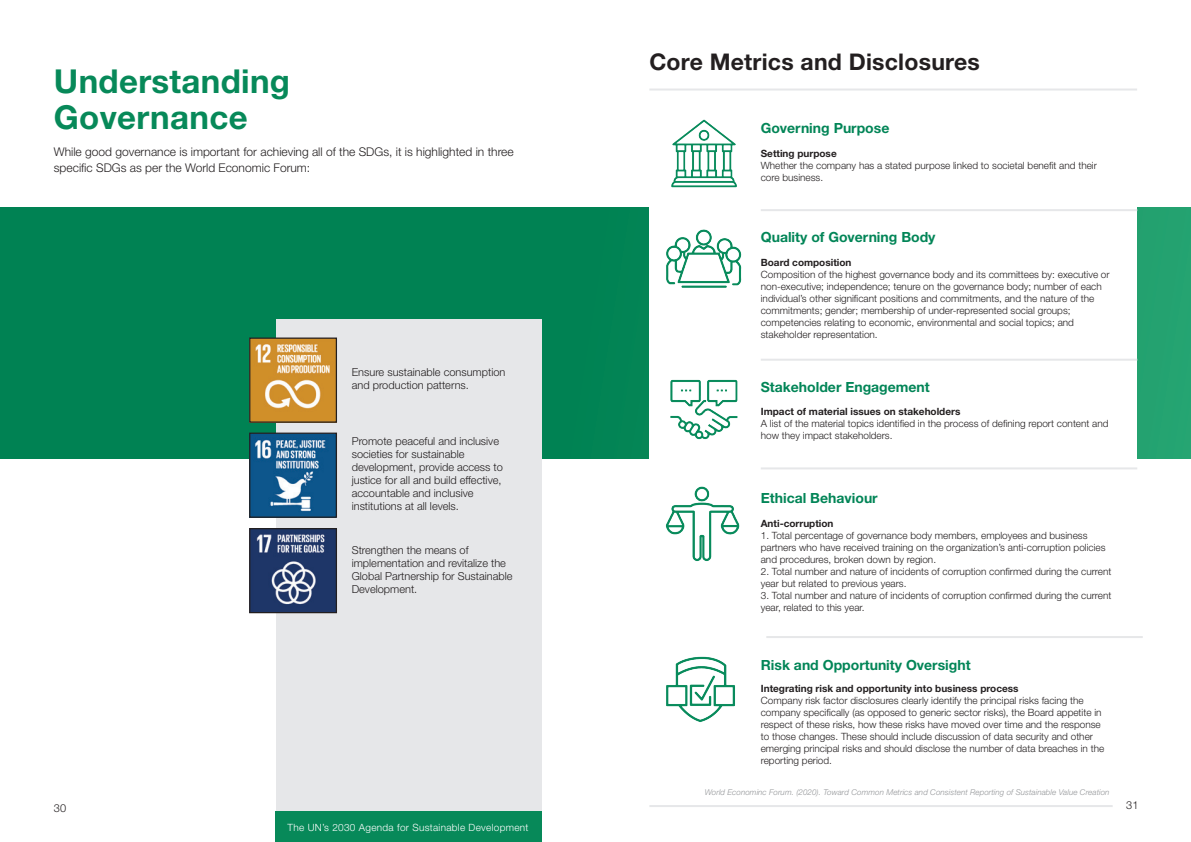
<style>
.page{position:relative;width:1191px;height:842px;background:#fff}
.page>*{position:absolute;margin:0;border:0;box-sizing:border-box;transform-origin:0 0}
.t1{font:700 33px/36px "Helvetica Neue LT Std";letter-spacing:.01em;color:#078959}
.t2{font:700 23px "Helvetica Neue LT Std";letter-spacing:.01em;color:#231f20}
.t3{font:700 14px "Helvetica Neue LT Std";color:#028557}
.t4{font:300 12px/16px "Helvetica Neue LT Std";color:#231f20}
.t5{font:300 11px/13px "Helvetica Neue LT Std";color:#231f20}
.t6{font:300 10px/12px "Helvetica Neue LT Std";color:#231f20}
.t7{font:700 10px "Helvetica Neue LT Std";color:#231f20}
.t8{font:300 10px "Helvetica Neue LT Std";letter-spacing:.03em;color:#fff}
.t9{font:italic 300 8px "Helvetica Neue LT Std";letter-spacing:.01em;color:#939598}
</style>
<div class="page">
<svg style="left:0;top:207px;width:1191px;height:251px;background:#048556"></svg>
<div style="left:649px;top:89px;width:488px;height:617px;background:#fff"></div>
<div style="left:276px;top:320px;width:265px;height:522px;background:#e6e7e9"></div>
<img style="left:251px;top:339px;width:84px;height:82px">
<div style="left:249px;top:337px;width:88px;height:86px;border:1px solid #231f20"></div>
<img style="left:251px;top:435px;width:84px;height:81px">
<div style="left:249px;top:433px;width:88px;height:85px;border:1px solid #231f20"></div>
<img style="left:251px;top:530px;width:84px;height:81px">
<div style="left:249px;top:528px;width:88px;height:85px;border:1px solid #231f20"></div>
<hr style="left:649px;top:89px;width:488px;height:2px;background:#e6e7e9">
<hr style="left:649px;top:805px;width:463px;height:2px;background:#e6e7e9">
<hr style="left:761px;top:209px;width:376px;height:2px;background:#e6e7e9">
<hr style="left:761px;top:359px;width:376px;height:2px;background:#e6e7e9">
<hr style="left:761px;top:467px;width:376px;height:2px;background:#e6e7e9">
<hr style="left:766px;top:636px;width:376px;height:2px;background:#e6e7e9">
<img style="left:671px;top:119px;width:66px;height:69px">
<img style="left:666px;top:229px;width:75px;height:59px">
<img style="left:670px;top:379px;width:68px;height:61px">
<img style="left:665px;top:486px;width:75px;height:75px">
<img style="left:666px;top:656px;width:69px;height:66px">
<div style="left:275px;top:811px;width:266px;height:31px;background:#078959"></div>
<h1 class="t1" style="left:54px;top:63px;width:238px">Understanding<br>Governance</h1>
<p class="t4" style="left:54px;top:143px;width:461px">While good governance is important for achieving all of the SDGs, it is highlighted in three specific SDGs as per the World Economic Forum:</p>
<p class="t5" style="left:352px;top:366px;width:155px">Ensure sustainable consumption and production patterns.</p>
<p class="t5" style="left:352px;top:435px;width:153px">Promote peaceful and inclusive societies for sustainable development, provide access to justice for all and build effective, accountable and inclusive institutions at all levels.</p>
<p class="t5" style="left:352px;top:543px;width:162px">Strengthen the means of implementation and revitalize the<br>Global Partnership for Sustainable<br>Development.</p>
<h2 class="t2" style="left:649px;top:47px;width:332px">Core Metrics and Disclosures</h2>
<h3 class="t3" style="left:761px;top:120px;width:130px">Governing Purpose</h3>
<p class="t7" style="left:761px;top:147px;width:77px">Setting purpose</p>
<p class="t6" style="left:761px;top:159px;width:337px">Whether the company has a stated purpose linked to societal benefit and their core business.</p>
<h3 class="t3" style="left:761px;top:228px;width:176px">Quality of Governing Body</h3>
<p class="t7" style="left:761px;top:256px;width:92px">Board composition</p>
<p class="t6" style="left:761px;top:268px;width:350px">Composition of the highest governance body and its committees by: executive or non‑executive; independence; tenure on the governance body; number of each individual’s other significant positions and commitments, and the nature of the commitments; gender; membership of under‑represented social groups; competencies relating to economic, environmental and social topics; and stakeholder representation.</p>
<h3 class="t3" style="left:761px;top:378px;width:171px">Stakeholder Engagement</h3>
<p class="t7" style="left:761px;top:405px;width:201px">Impact of material issues on stakeholders</p>
<p class="t6" style="left:761px;top:417px;width:349px">A list of the material topics identified in the process of defining report content and how they impact stakeholders.</p>
<h3 class="t3" style="left:761px;top:489px;width:118px">Ethical Behaviour</h3>
<p class="t7" style="left:761px;top:517px;width:74px">Anti‑corruption</p>
<p class="t6" style="left:761px;top:529px;width:346px">1. Total percentage of governance body members, employees and business partners who have received training on the organization’s anti‑corruption policies and procedures, broken down by region.</p>
<p class="t6" style="left:761px;top:565px;width:352px">2. Total number and nature of incidents of corruption confirmed during the current year but related to previous years.</p>
<p class="t6" style="left:761px;top:589px;width:352px">3. Total number and nature of incidents of corruption confirmed during the current year, related to this year.</p>
<h3 class="t3" style="left:761px;top:656px;width:211px">Risk and Opportunity Oversight</h3>
<p class="t7" style="left:761px;top:682px;width:259px">Integrating risk and opportunity into business process</p>
<p class="t6" style="left:761px;top:694px;width:345px">Company risk factor disclosures clearly identify the principal risks facing the company specifically (as opposed to generic sector risks), the Board appetite in respect of these risks, how these risks have moved over time and the response to those changes. These should include discussion of data security and other emerging principal risks and should disclose the number of data breaches in the reporting period.</p>
<p class="t9" style="left:704px;top:788px;width:406px">World Econominc Forum. (2020). Toward Common Metrics and Consistent Reporting of Sustainable Value Creation</p>
<p class="t5" style="left:54px;top:801px;width:14px">30</p>
<p class="t5" style="left:1126px;top:798px;width:14px">31</p>
<p class="t8" style="left:287px;top:821px;width:242px">The UN’s 2030 Agenda for Sustainable Development</p>
</div>
